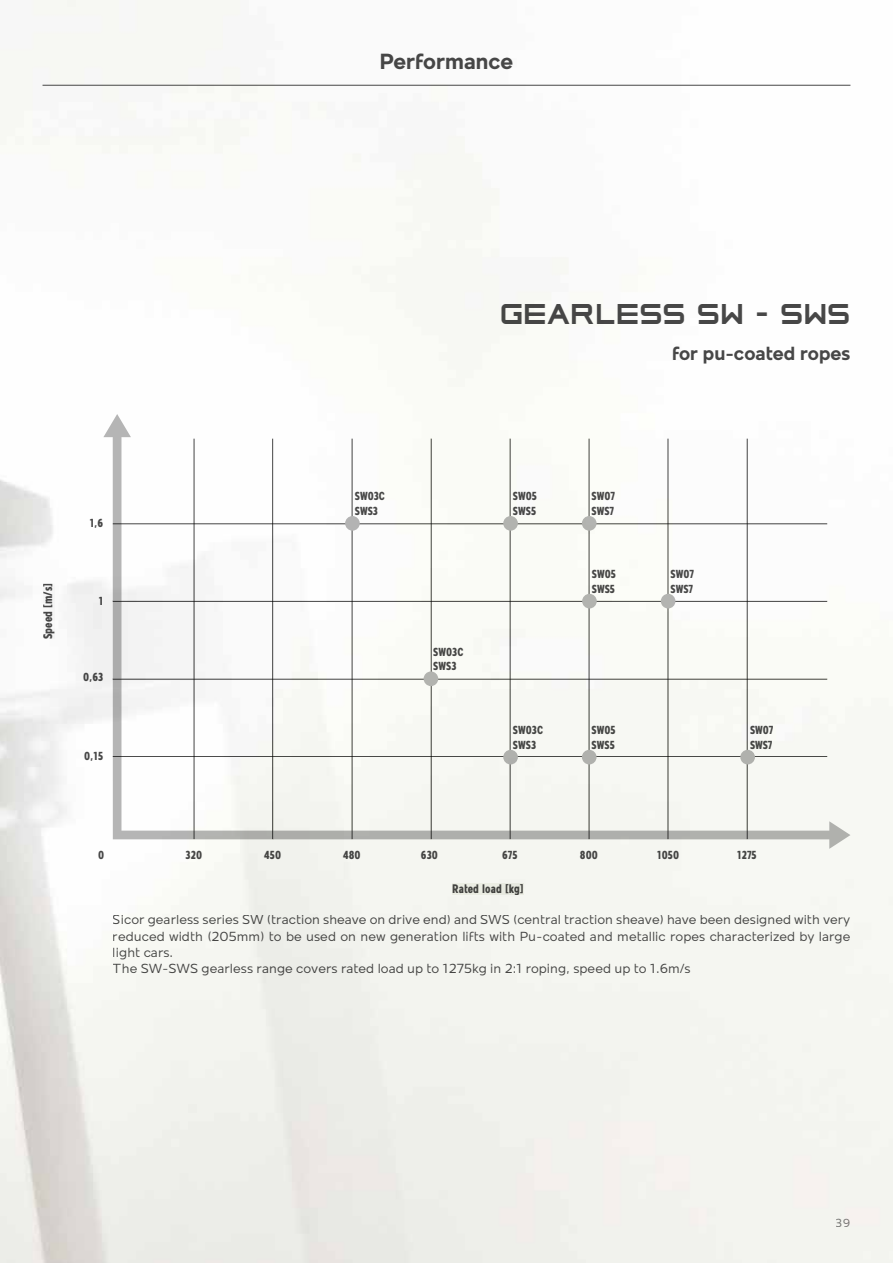
<style>
.page{position:relative;width:893px;height:1263px;background:#fff}
.page>*{position:absolute;margin:0;border:0;box-sizing:border-box;transform-origin:0 0}
.t1{font:800 28.5px "Horyzen";color:#484848}
.t2{font:700 22.5px "Mollen";color:#484848}
.t3{font:700 19.5px "Mollen";color:#484848}
.t4{font:13.5px/16.2px "Mollen";color:#484848}
.t5{font:700 condensed 12.75px "Mollen";color:#484848}
.t6{font:700 condensed 12px/14.4px "Mollen";color:#484848}
.t7{font:12px "Mollen";color:#7c7c7c}
</style>
<div class="page">
<hr style="left:43px;top:85px;width:807px;height:1px;background:#484848">
<div style="left:103px;top:414px;width:747px;height:435px;background:#fafbf6"></div>
<hr style="left:194px;top:439px;width:1px;height:400px;background:#484848">
<hr style="left:272px;top:439px;width:1px;height:400px;background:#484848">
<hr style="left:352px;top:439px;width:1px;height:400px;background:#484848">
<hr style="left:431px;top:439px;width:1px;height:400px;background:#484848">
<hr style="left:510px;top:439px;width:1px;height:400px;background:#484848">
<hr style="left:589px;top:439px;width:1px;height:400px;background:#484848">
<hr style="left:668px;top:439px;width:1px;height:400px;background:#484848">
<hr style="left:747px;top:439px;width:1px;height:400px;background:#484848">
<hr style="left:113px;top:756px;width:714px;height:1px;background:#484848">
<hr style="left:113px;top:679px;width:714px;height:1px;background:#484848">
<hr style="left:113px;top:601px;width:714px;height:1px;background:#484848">
<hr style="left:113px;top:523px;width:714px;height:1px;background:#484848">
<div style="left:345px;top:516px;width:15px;height:15px;background:#b6b6b6;border-radius:50%"></div>
<svg style="left:503px;top:516px;width:15px;height:15px"></svg>
<div style="left:582px;top:516px;width:15px;height:15px;background:#b6b6b6;border-radius:50%"></div>
<div style="left:582px;top:594px;width:15px;height:14px;background:#b2b3af;border-radius:50%"></div>
<div style="left:661px;top:594px;width:14px;height:14px;background:#b6b6b6;border-radius:50%"></div>
<div style="left:503px;top:750px;width:15px;height:14px;background:#b0b1ad;border-radius:50%"></div>
<div style="left:582px;top:750px;width:15px;height:14px;background:#b0b1ad;border-radius:50%"></div>
<div style="left:740px;top:750px;width:15px;height:14px;background:#b0b1ad;border-radius:50%"></div>
<div style="left:424px;top:671px;width:14px;height:15px;background:#b2b3af;border-radius:50%"></div>
<h2 class="t2" style="left:380px;top:48px;width:135px">Performance</h2>
<h1 class="t1" style="left:499px;top:297px;width:353px">GEARLESS SW - SWS</h1>
<h3 class="t3" style="left:672px;top:343px;width:180px">for pu-coated ropes</h3>
<p class="t5" style="left:40px;top:639px;width:58px;rotate:-90deg">Speed [m/s]</p>
<p class="t6" style="left:90px;top:516px;width:15px">1,6</p>
<p class="t6" style="left:99px;top:593px;width:6px">1</p>
<p class="t6" style="left:83px;top:670px;width:22px">0,63</p>
<p class="t6" style="left:84px;top:749px;width:21px">0,15</p>
<p class="t6" style="left:355px;top:489px;width:32px">SW03C<br>SWS3</p>
<p class="t6" style="left:513px;top:489px;width:26px">SW05<br>SWS5</p>
<p class="t6" style="left:592px;top:489px;width:25px">SW07<br>SWS7</p>
<p class="t6" style="left:433px;top:644px;width:32px">SW03C<br>SWS3</p>
<p class="t6" style="left:592px;top:567px;width:26px">SW05<br>SWS5</p>
<p class="t6" style="left:670px;top:567px;width:25px">SW07<br>SWS7</p>
<p class="t6" style="left:513px;top:723px;width:32px">SW03C<br>SWS3</p>
<p class="t6" style="left:592px;top:723px;width:26px">SW05<br>SWS5</p>
<p class="t6" style="left:750px;top:723px;width:25px">SW07<br>SWS7</p>
<p class="t6" style="left:98px;top:848px;width:8px">0</p>
<p class="t6" style="left:186px;top:848px;width:18px">320</p>
<p class="t6" style="left:264px;top:848px;width:18px">450</p>
<p class="t6" style="left:343px;top:848px;width:19px">480</p>
<p class="t6" style="left:421px;top:848px;width:18px">630</p>
<p class="t6" style="left:502px;top:848px;width:17px">675</p>
<p class="t6" style="left:580px;top:848px;width:19px">800</p>
<p class="t6" style="left:657px;top:848px;width:23px">1050</p>
<p class="t6" style="left:737px;top:848px;width:21px">1275</p>
<p class="t5" style="left:452px;top:881px;width:73px">Rated load [kg]</p>
<p class="t4" style="left:113px;top:911px;width:739px">Sicor gearless series SW (traction sheave on drive end) and SWS (central traction sheave) have been designed with very reduced width (205mm) to be used on new generation lifts with Pu-coated and metallic ropes characterized by large light cars.<br>The SW-SWS gearless range covers rated load up to 1275kg in 2:1 roping, speed up to 1.6m/s</p>
<p class="t7" style="left:836px;top:1216px;width:16px">39</p>
</div>
